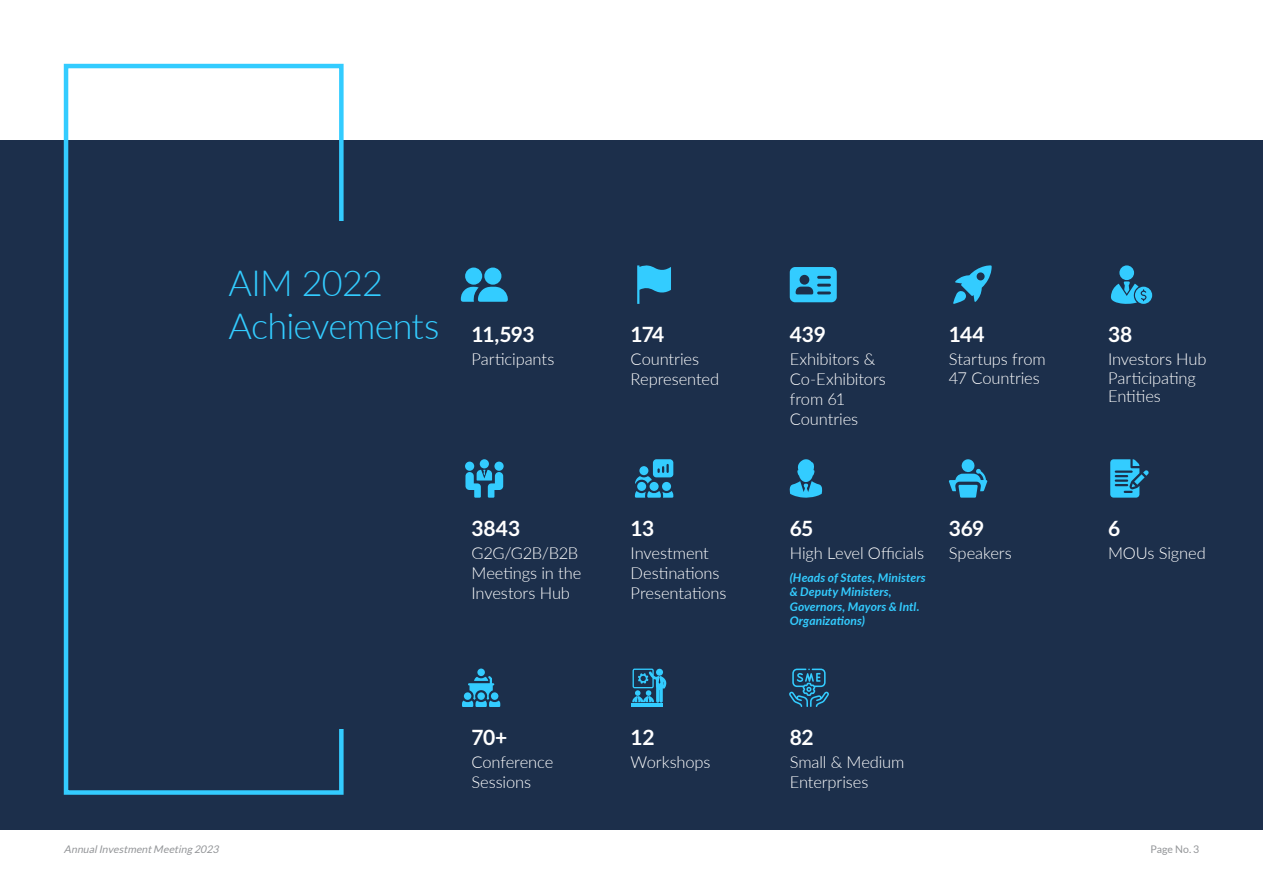
<style>
.page{position:relative;width:1263px;height:893px;background:#fff}
.page>*{position:absolute;margin:0;border:0;box-sizing:border-box;transform-origin:0 0}
.t1{font:300 36px/43.2px "Lato";letter-spacing:-.02em;color:#3cf}
.t2{font:700 21px "Lato";letter-spacing:-.025em;color:#fff}
.t3{font:300 16.5px/19.8px "Lato";letter-spacing:-.01em;color:#fff}
.t4{font:italic 700 12px/14.4px "Lato";letter-spacing:.01em;color:#3cf}
.t5{font:italic 10.5px "Lato";color:#939598}
.t6{font:10.5px "Lato";letter-spacing:.005em;color:#939598}
</style>
<div class="page">
<div style="left:0;top:140px;width:1263px;height:689px;background:#1c2f4b"></div>
<div style="left:465px;top:268px;width:17px;height:17px;background:#3cf;border-radius:50%"></div>
<div style="left:484px;top:268px;width:17px;height:17px;background:#3cf;border-radius:50%"></div>
<svg style="left:461px;top:286px;width:47px;height:16px"></svg>
<svg style="left:480px;top:459px;width:9px;height:9px"></svg>
<svg style="left:465px;top:461px;width:39px;height:37px"></svg>
<svg style="left:462px;top:669px;width:38px;height:38px"></svg>
<svg style="left:637px;top:265px;width:34px;height:39px"></svg>
<div style="left:649px;top:482px;width:10px;height:9px;background:#3cf;border-radius:50%"></div>
<div style="left:662px;top:482px;width:9px;height:9px;background:#3cf;border-radius:50%"></div>
<div style="left:637px;top:482px;width:9px;height:9px;background:#3cf;border-radius:50%"></div>
<svg style="left:635px;top:459px;width:38px;height:25px"></svg>
<svg style="left:635px;top:491px;width:38px;height:7px"></svg>
<hr style="left:631px;top:703px;width:32px;height:4px;background:#3cf">
<svg style="left:632px;top:669px;width:34px;height:34px"></svg>
<svg style="left:953px;top:265px;width:39px;height:39px"></svg>
<svg style="left:949px;top:459px;width:38px;height:39px"></svg>
<svg style="left:790px;top:267px;width:47px;height:35px"></svg>
<svg style="left:790px;top:459px;width:32px;height:39px"></svg>
<svg style="left:790px;top:669px;width:39px;height:38px"></svg>
<div style="left:1119px;top:265px;width:15px;height:15px;background:#3cf;border-radius:50%"></div>
<svg style="left:1111px;top:281px;width:41px;height:23px"></svg>
<svg style="left:1110px;top:459px;width:38px;height:39px"></svg>
<div style="left:64px;top:64px;width:280px;height:731px;border:4px solid #3cf"></div>
<div style="left:303px;top:221px;width:75px;height:507px;background:#1c2f4b"></div>
<h1 class="t1" style="left:228px;top:260px;width:212px">AIM 2022<br>Achievements</h1>
<p class="t2" style="left:471px;top:319px;width:65px">11,593</p>
<p class="t3" style="left:471px;top:349px;width:84px">Participants</p>
<p class="t2" style="left:631px;top:319px;width:35px">174</p>
<p class="t3" style="left:631px;top:349px;width:90px">Countries<br>Represented</p>
<p class="t2" style="left:471px;top:513px;width:50px">3843</p>
<p class="t3" style="left:471px;top:543px;width:112px">G2G/G2B/B2B<br>Meetings in the<br>Investors Hub</p>
<p class="t2" style="left:631px;top:513px;width:25px">13</p>
<p class="t3" style="left:631px;top:543px;width:97px">Investment<br>Destinations<br>Presentations</p>
<p class="t2" style="left:471px;top:722px;width:37px">70+</p>
<p class="t3" style="left:471px;top:752px;width:83px">Conference<br>Sessions</p>
<p class="t2" style="left:631px;top:722px;width:25px">12</p>
<p class="t3" style="left:631px;top:752px;width:81px">Workshops</p>
<p class="t2" style="left:790px;top:319px;width:38px">439</p>
<p class="t3" style="left:790px;top:349px;width:98px">Exhibitors &amp;<br>Co-Exhibitors from 61<br>Countries</p>
<p class="t2" style="left:949px;top:319px;width:37px">144</p>
<p class="t3" style="left:949px;top:349px;width:98px;line-height:18.6px">Startups from<br>47 Countries</p>
<p class="t2" style="left:790px;top:513px;width:25px">65</p>
<p class="t3" style="left:790px;top:543px;width:136px">High Level Officials</p>
<p class="t4" style="left:790px;top:570px;width:137px">(Heads of States, Ministers &amp; Deputy Ministers,<br>Governors, Mayors &amp; Intl.<br>Organizations)</p>
<p class="t2" style="left:949px;top:513px;width:37px">369</p>
<p class="t3" style="left:949px;top:543px;width:64px">Speakers</p>
<p class="t2" style="left:790px;top:722px;width:25px">82</p>
<p class="t3" style="left:790px;top:752px;width:116px">Small &amp; Medium<br>Enterprises</p>
<p class="t2" style="left:1108px;top:319px;width:26px">38</p>
<p class="t3" style="left:1108px;top:349px;width:100px;line-height:18.6px">Investors Hub<br>Participating<br>Entities</p>
<p class="t2" style="left:1108px;top:513px;width:14px">6</p>
<p class="t3" style="left:1108px;top:543px;width:99px">MOUs Signed</p>
<p class="t5" style="left:64px;top:843px;width:159px">AnnualInvestmentMeeting 2023</p>
<p class="t6" style="left:1150px;top:843px;width:50px">Page No. 3</p>
</div>
